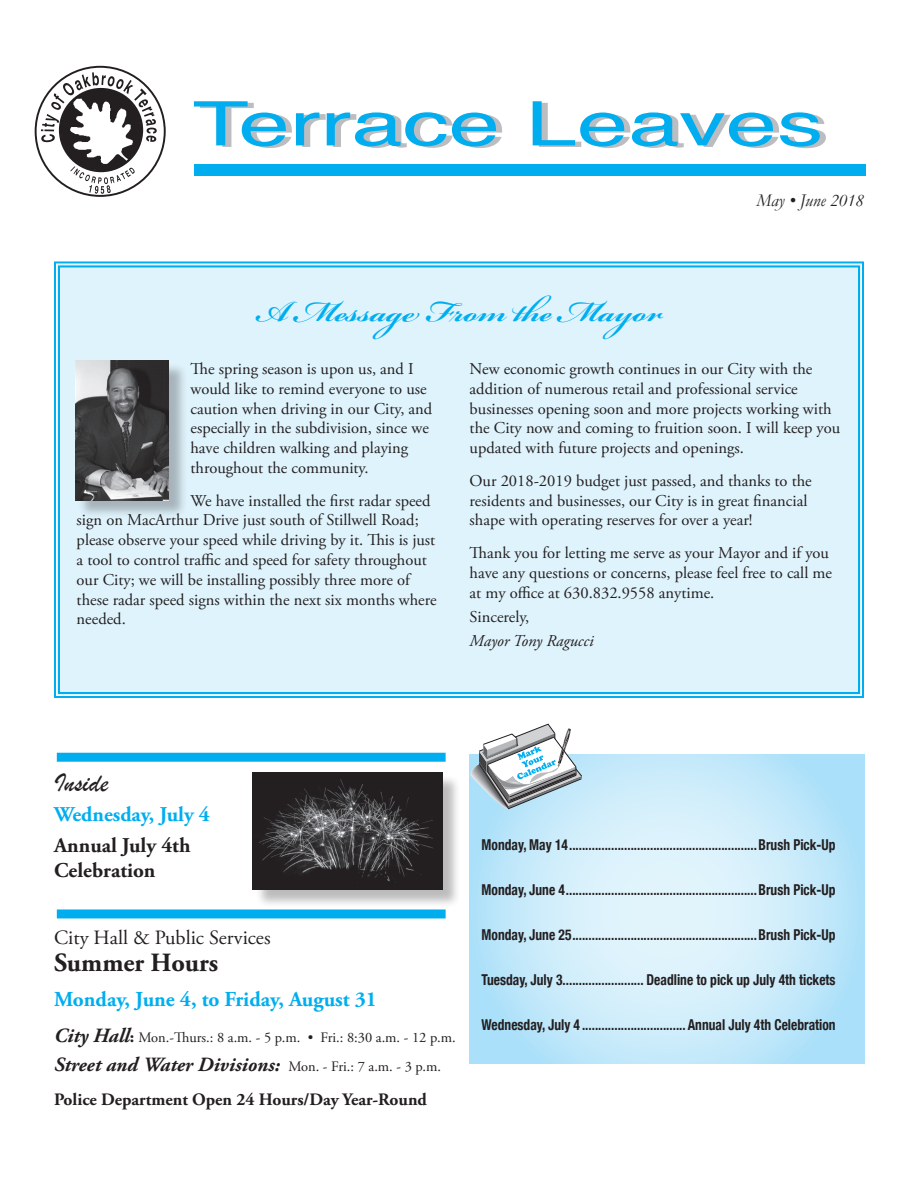
<style>
.page{position:relative;width:918px;height:1188px;background:#fff}
.page>*{position:absolute;margin:0;border:0;box-sizing:border-box;transform-origin:0 0}
.headers{font:700 45px "Bickham Script Pro";color:#00aeef}
.body{font:27px "Brush Script";color:#231f20}
.heads{font:700 26.25px "Adobe Garamond Pro";color:#231f20}
.heads-2{font:700 21.3px "Adobe Garamond Pro";color:#00aeef}
.heads-3{font:700 21px "Adobe Garamond Pro";color:#231f20}
.heads-4{font:700 21px "Adobe Garamond Pro";color:#00aeef}
.subheads{font:italic 700 20.25px "Adobe Garamond Pro";color:#231f20}
.heads-5{font:20.25px "Adobe Garamond Pro";color:#231f20}
.t1{font:italic 18px "Garamond";color:#231f20}
._0_bef_body{font:700 17.4px "Adobe Garamond Pro";color:#231f20}
.body-2{font:16.5px/19.8px "Adobe Garamond Pro";color:#231f20}
.body-3{font:italic 16.5px "Adobe Garamond Pro";color:#231f20}
.cal_pg_1_body{font:700 condensed 15px "Helvetica Neue";color:#231f20;scale:.9 1}
.heads-6{font:14.4px "Adobe Garamond Pro";color:#231f20}
.s1{font-weight:700;font-style:italic;font-size:20.25px}
.s2{font-weight:700;font-size:17.25px}
.s3{font-weight:400;font-style:normal;font-size:14.4px}
</style>
<div class="page">
<svg style="left:41px;top:72px;width:116px;height:122px"></svg>
<div style="left:59px;top:88px;width:84px;height:84px;border:2px solid #231f20;border-radius:50%"></div>
<div style="left:194px;top:164px;width:672px;height:12px;background:#00aeef"></div>
<svg style="left:194px;top:101px;width:308px;height:47px"></svg>
<svg style="left:533px;top:101px;width:293px;height:47px"></svg>
<svg style="left:470px;top:754px;width:394px;height:310px;background:#c8eafa"></svg>
<svg style="left:470px;top:724px;width:112px;height:91px"></svg>
<div style="left:54px;top:261px;width:810px;height:437px;background:#dff3fc"></div>
<div style="left:58px;top:265px;width:802px;height:429px;border:2px solid #00aeef"></div>
<div style="left:77px;top:362px;width:110px;height:157px;background:#231f20;opacity:.3"></div>
<img style="left:75px;top:360px;width:94px;height:141px">
<div style="left:57px;top:753px;width:389px;height:9px;background:#00aeef"></div>
<div style="left:57px;top:909px;width:389px;height:9px;background:#00aeef"></div>
<div style="left:255px;top:774px;width:206px;height:134px;background:#231f20;opacity:.3"></div>
<img style="left:253px;top:772px;width:189px;height:117px">
<p class="headers" style="left:255px;top:279px;width:409px">A Message From the Mayor</p>
<p class="t1" style="left:757px;top:189px;width:109px">May • June 2018</p>
<p class="body-2" style="left:190px;top:359px;width:243px">The spring season is upon us, and I would like to remind everyone to use caution when driving in our City, and especially in the subdivision, since we have children walking and playing throughout the community.</p>
<p class="body-2" style="left:77px;top:491px;width:361px;text-indent:114px">We have installed the first radar speed sign on MacArthur Drive just south of Stillwell Road; please observe your speed while driving by it. This is just a tool to control traffic and speed for safety throughout our City; we will be installing possibly three more of these radar speed signs within the next six months where needed.</p>
<p class="body-2" style="left:470px;top:359px;width:372px">New economic growth continues in our City with the addition of numerous retail and professional service businesses opening soon and more projects working with the City now and coming to fruition soon. I will keep you updated with future projects and openings.</p>
<p class="body-2" style="left:470px;top:471px;width:344px">Our 2018-2019 budget just passed, and thanks to the residents and businesses, our City is in great financial shape with operating reserves for over a year!</p>
<p class="body-2" style="left:470px;top:544px;width:364px">Thank you for letting me serve as your Mayor and if you have any questions or concerns, please feel free to call me at my office at 630.832.9558 anytime.</p>
<p class="body-2" style="left:470px;top:607px;width:61px">Sincerely,</p>
<p class="body-3" style="left:470px;top:631px;width:125px">Mayor Tony Ragucci</p>
<p class="body" style="left:54px;top:766px;width:56px">Inside</p>
<p class="heads-4" style="left:54px;top:802px;width:157px">Wednesday, July 4</p>
<p class="heads-3" style="left:54px;top:833px;width:138px">Annual July 4th</p>
<p class="heads-3" style="left:54px;top:858px;width:103px">Celebration</p>
<p class="heads-5" style="left:54px;top:925px;width:218px">City Hall &amp; Public Services</p>
<p class="heads" style="left:54px;top:947px;width:166px">Summer Hours</p>
<p class="heads-2" style="left:54px;top:987px;width:324px">Monday, June 4, to Friday, August 31</p>
<p class="heads-6" style="left:54px;top:1029px;width:403px"><span class="s1">City Hall</span><span class="s2">:</span> Mon.-Thurs.: 8 a.m. - 5 p.m. • Fri.: 8:30 a.m. - 12 p.m.</p>
<p class="subheads" style="left:54px;top:1053px;width:389px">Street and Water Divisions: <span class="s3">Mon. - Fri.: 7 a.m. - 3 p.m.</span></p>
<p class="_0_bef_body" style="left:54px;top:1089px;width:374px">Police Department Open 24 Hours/Day Year-Round</p>
<p class="cal_pg_1_body" style="left:482px;top:836px;width:395px">Monday, May 14..........................................................Brush Pick-Up</p>
<p class="cal_pg_1_body" style="left:482px;top:881px;width:395px">Monday, June 4...........................................................Brush Pick-Up</p>
<p class="cal_pg_1_body" style="left:482px;top:926px;width:395px">Monday, June 25.........................................................Brush Pick-Up</p>
<p class="cal_pg_1_body" style="left:482px;top:971px;width:395px">Tuesday, July 3......................... Deadline to pick up July 4th tickets</p>
<p class="cal_pg_1_body" style="left:482px;top:1016px;width:395px">Wednesday, July 4 ................................ Annual July 4th Celebration</p>
</div>
